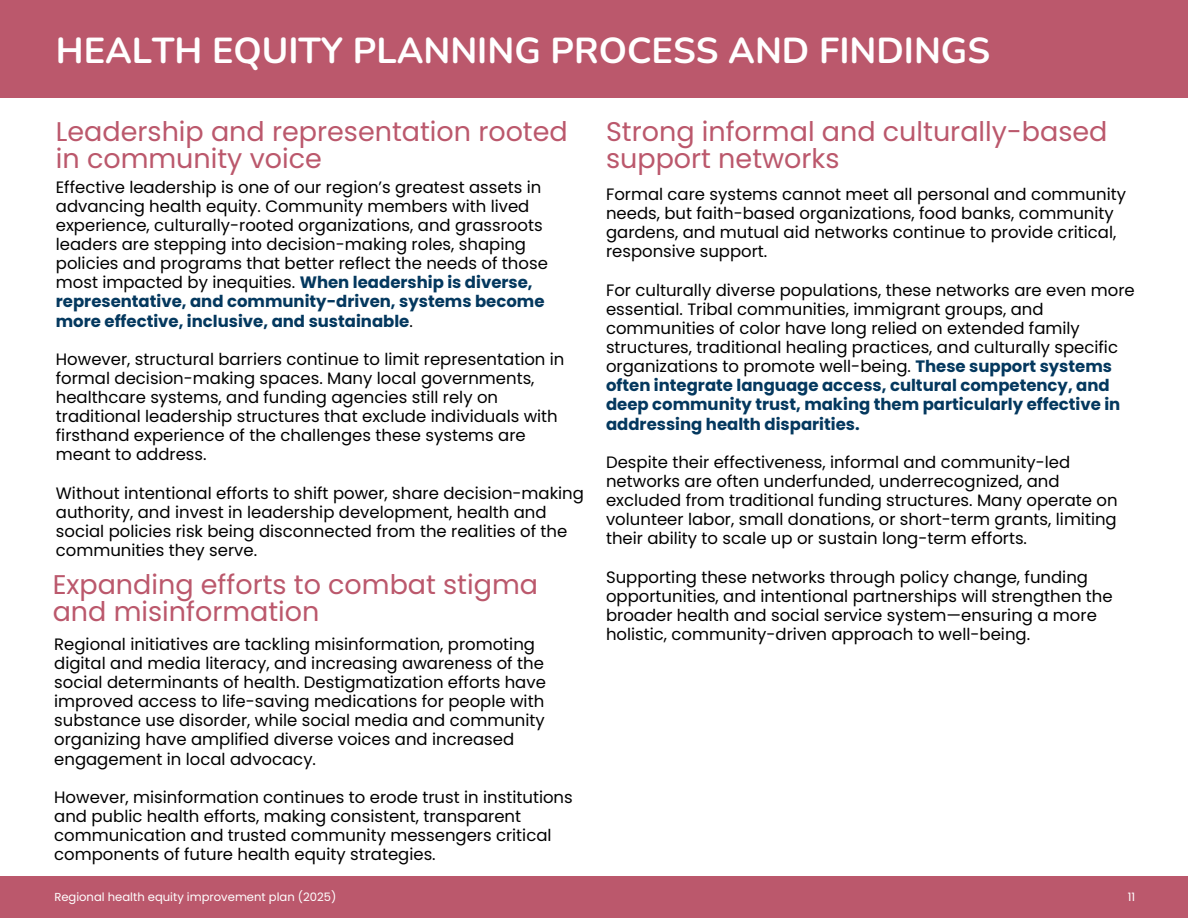
<style>
.page{position:relative;width:1188px;height:918px;background:#fff}
.page>*{position:absolute;margin:0;border:0;box-sizing:border-box;transform-origin:0 0}
.t1{font:700 36px "Nunito";color:#fff}
.t2{font:27px/27px "Poppins";color:#bb586c}
.t3{font:16.5px/19.2px "Poppins";color:#000}
.t4{font:11.55px "Poppins";color:#fff}
.s1{font-weight:700;color:#04385e}
</style>
<div class="page">
<div style="left:0;top:0;width:1188px;height:97px;background:#bb586c"></div>
<div style="left:0;top:876px;width:1188px;height:42px;background:#bb586c"></div>
<h1 class="t1" style="left:56px;top:26px;width:936px">HEALTH EQUITY PLANNING PROCESS AND FINDINGS</h1>
<h3 class="t2" style="left:56px;top:118px;width:513px">Leadership and representation rooted in community voice</h3>
<h3 class="t3" style="left:56px;top:177px;width:494px">Effective leadership is one of our region’s greatest assets in advancing health equity. Community members with lived experience, culturally-rooted organizations, and grassroots leaders are stepping into decision-making roles, shaping policies and programs that better reflect the needs of those most impacted by inequities. <span class="s1">When leadership is diverse, representative, and community-driven, systems become more effective, inclusive, and sustainable</span>.</h3>
<h2 class="t3" style="left:56px;top:349px;width:510px">However, structural barriers continue to limit representation in formal decision-making spaces. Many local governments, healthcare systems, and funding agencies still rely on traditional leadership structures that exclude individuals with firsthand experience of the challenges these systems are meant to address.</h2>
<h3 class="t3" style="left:56px;top:483px;width:530px">Without intentional efforts to shift power, share decision-making authority, and invest in leadership development, health and social policies risk being disconnected from the realities of the communities they serve.</h3>
<h3 class="t2" style="left:53px;top:571px;width:487px">Expanding efforts to combat stigma and misinformation</h3>
<p class="t3" style="left:54px;top:634px;width:493px">Regional initiatives are tackling misinformation, promoting digital and media literacy, and increasing awareness of the social determinants of health. Destigmatization efforts have improved access to life-saving medications for people with substance use disorder, while social media and community organizing have amplified diverse voices and increased engagement in local advocacy.</p>
<p class="t3" style="left:54px;top:787px;width:520px">However, misinformation continues to erode trust in institutions and public health efforts, making consistent, transparent communication and trusted community messengers critical components of future health equity strategies.</p>
<h3 class="t2" style="left:606px;top:118px;width:503px">Strong informal and culturally-based support networks</h3>
<h2 class="t3" style="left:606px;top:185px;width:522px">Formal care systems cannot meet all personal and community needs, but faith-based organizations, food banks, community gardens, and mutual aid networks continue to provide critical, responsive support.</h2>
<h3 class="t3" style="left:606px;top:280px;width:530px">For culturally diverse populations, these networks are even more essential. Tribal communities, immigrant groups, and communities of color have long relied on extended family structures, traditional healing practices, and culturally specific organizations to promote well-being. <span class="s1">These support systems often integrate language access, cultural competency, and deep community trust, making them particularly effective in addressing health disparities.</span></h3>
<h3 class="t3" style="left:606px;top:452px;width:513px">Despite their effectiveness, informal and community-led networks are often underfunded, underrecognized, and excluded from traditional funding structures. Many operate on volunteer labor, small donations, or short-term grants, limiting their ability to scale up or sustain long-term efforts.</h3>
<h3 class="t3" style="left:606px;top:567px;width:508px">Supporting these networks through policy change, funding opportunities, and intentional partnerships will strengthen the broader health and social service system—ensuring a more holistic, community-driven approach to well-being.</h3>
<h2 class="t4" style="left:54px;top:889px;width:283px">Regional health equity improvement plan (2025)</h2>
<h3 class="t4" style="left:1128px;top:889px;width:9px">11</h3>
</div>
